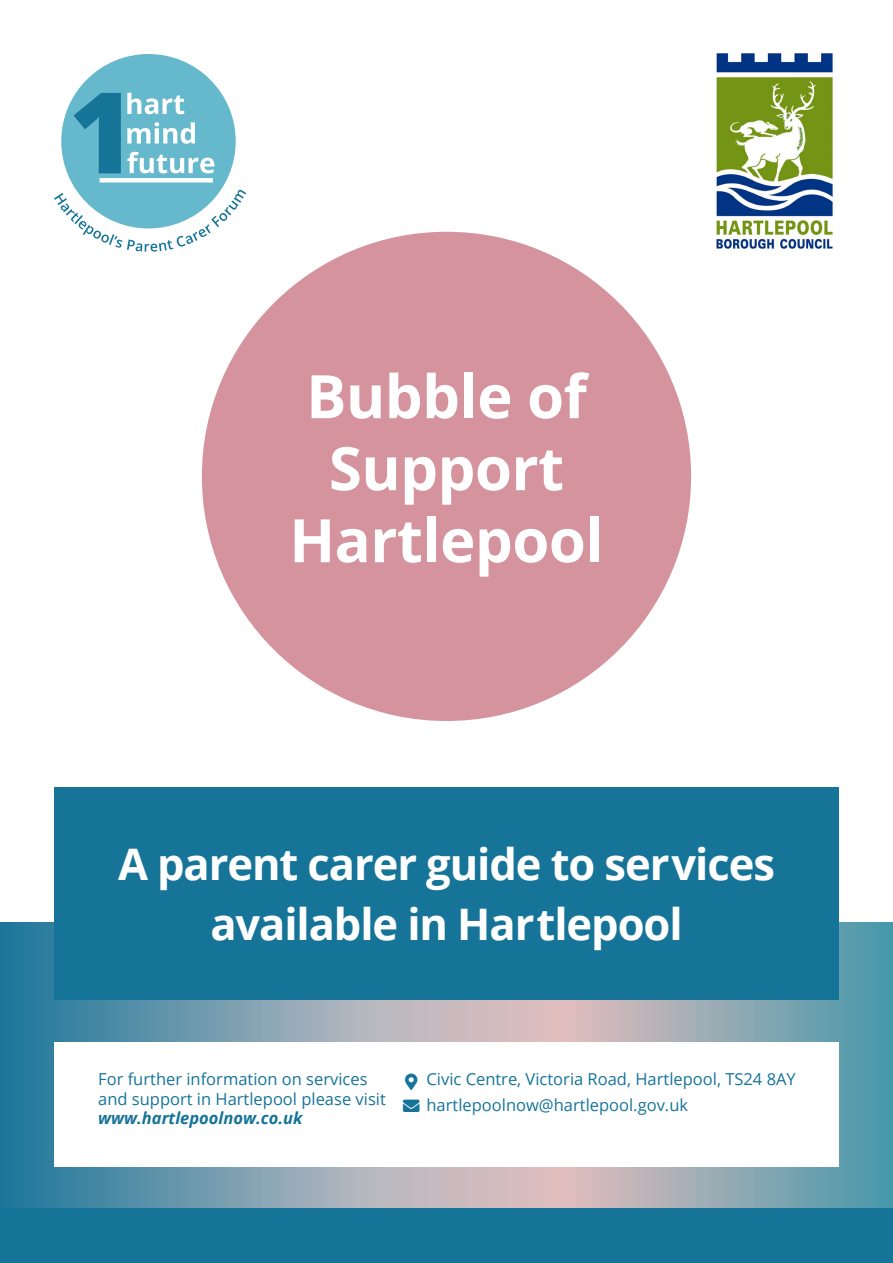
<style>
.page{position:relative;width:893px;height:1263px;background:#fff}
.page>*{position:absolute;margin:0;border:0;box-sizing:border-box;transform-origin:0 0}
.t1{font:700 60px/72px "Open Sans";letter-spacing:-.01em;color:#fff;text-align:center}
.t2{font:700 43.5px/60px "Open Sans";letter-spacing:-.025em;color:#fff;text-align:center}
.Point{font:16.5px/19.5px "Open Sans";color:#167499}
.Point-2{font:italic 700 16.5px "Open Sans";color:#167499}
</style>
<div class="page">
<div style="left:202px;top:232px;width:489px;height:489px;background:#d5939d;border-radius:50%"></div>
<div style="left:61px;top:54px;width:175px;height:174px;background:#66b9cc;border-radius:50%"></div>
<div style="left:100px;top:178px;width:113px;height:5px;background:#fff"></div>
<svg style="left:54px;top:190px;width:192px;height:62px"></svg>
<svg style="left:127px;top:152px;width:87px;height:21px"></svg>
<svg style="left:74px;top:93px;width:47px;height:80px"></svg>
<svg style="left:127px;top:93px;width:57px;height:21px"></svg>
<svg style="left:127px;top:122px;width:68px;height:22px"></svg>
<img style="left:716px;top:53px;width:117px;height:196px">
<svg style="left:0;top:923px;width:893px;height:286px;background:#7a9faf"></svg>
<div style="left:54px;top:1042px;width:785px;height:124px;background:#fff"></div>
<div style="left:0;top:1209px;width:893px;height:54px;background:#167499"></div>
<div style="left:54px;top:787px;width:785px;height:212px;background:#167499"></div>
<p class="t1" style="left:289px;top:359px;width:316px">Bubble of<br>Support<br>Hartlepool</p>
<p class="t2" style="left:118px;top:833px;width:658px">A parent carer guide to services available in Hartlepool</p>
<p class="Point" style="left:98px;top:1069px;width:289px">For further information on services and support in Hartlepool please visit</p>
<p class="Point-2" style="left:98px;top:1106px;width:206px">www.hartlepoolnow.co.uk</p>
<p class="Point" style="left:426px;top:1069px;width:371px">Civic Centre, Victoria Road, Hartlepool, TS24 8AY</p>
<p class="Point" style="left:403px;top:1094px;width:287px">→ hartlepoolnow@hartlepool.gov.uk</p>
</div>
